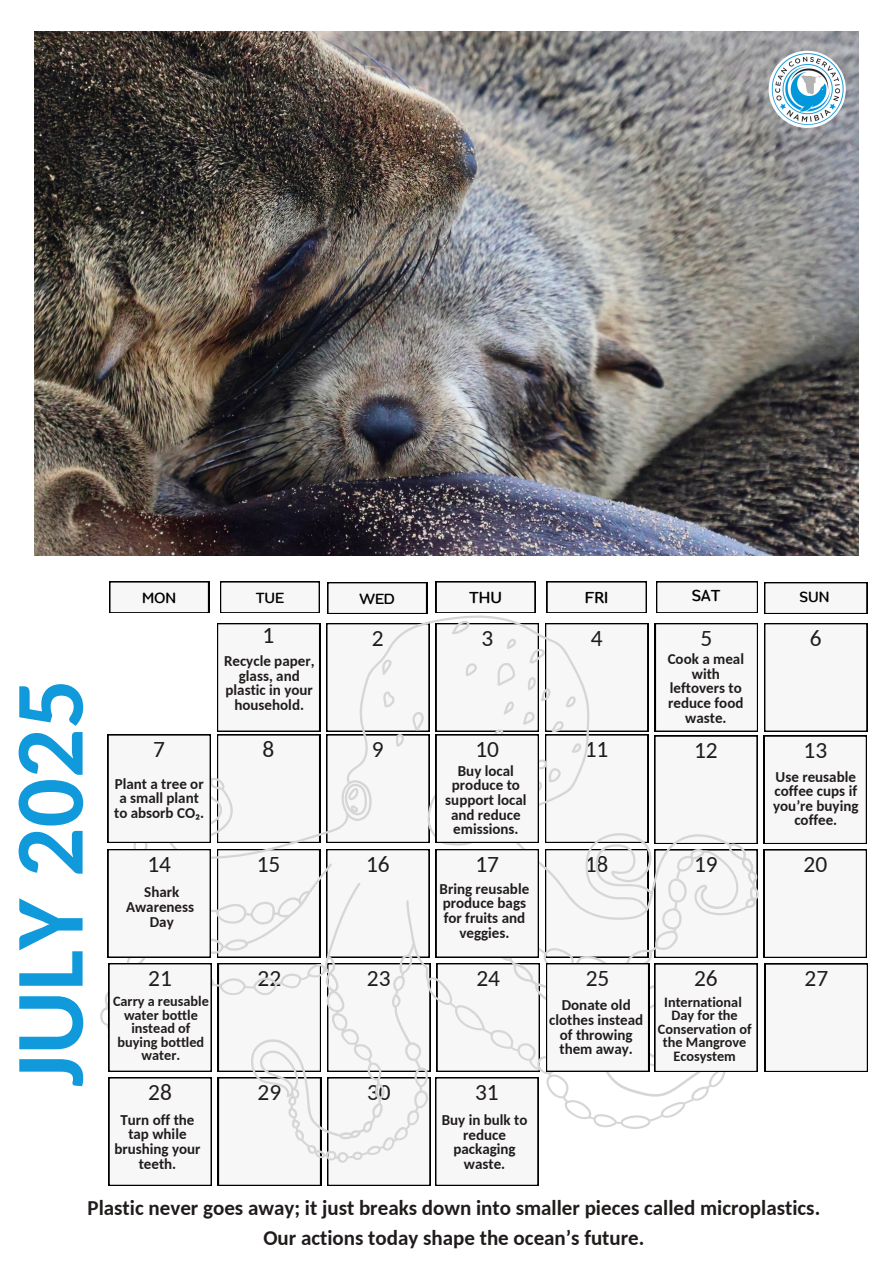
<style>
.page{position:relative;width:894px;height:1264px;background:#fff}
.page>*{position:absolute;margin:0;border:0;box-sizing:border-box;transform-origin:0 0}
.t1{font:700 97.5px "Carlito";color:#1099db}
.t2{font:23.4px "Carlito";color:#201c1b}
.t3{font:700 21px/29.2px "Carlito";color:#201c1b;text-align:center}
.t4{font:500 17.4px "Opun";color:#000}
.t5{font:500 16.05px "Opun";color:#000}
.t6{font:700 15px/14.7px "Carlito";color:#201c1b;text-align:center}
.t7{font:700 14.25px/13.5px "Carlito";color:#201c1b;text-align:center}
</style>
<div class="page">
<div style="left:764px;top:582px;width:103px;height:32px;background:#000"></div>
<svg style="left:765px;top:583px;width:102px;height:30px"></svg>
<svg style="left:656px;top:581px;width:101px;height:32px"></svg>
<svg style="left:220px;top:581px;width:99px;height:32px"></svg>
<div style="left:327px;top:582px;width:100px;height:32px;background:#000"></div>
<svg style="left:328px;top:583px;width:98px;height:30px"></svg>
<svg style="left:109px;top:581px;width:100px;height:32px"></svg>
<svg style="left:435px;top:581px;width:100px;height:32px"></svg>
<svg style="left:546px;top:581px;width:100px;height:32px"></svg>
<svg style="left:763px;top:849px;width:103px;height:108px"></svg>
<svg style="left:218px;top:1162px;width:103px;height:23px"></svg>
<svg style="left:764px;top:963px;width:103px;height:108px"></svg>
<svg style="left:100px;top:615px;width:659px;height:547px"></svg>
<svg style="left:108px;top:849px;width:103px;height:108px"></svg>
<svg style="left:108px;top:963px;width:103px;height:108px"></svg>
<svg style="left:108px;top:734px;width:103px;height:108px"></svg>
<svg style="left:763px;top:623px;width:104px;height:220px"></svg>
<svg style="left:217px;top:623px;width:103px;height:219px"></svg>
<svg style="left:546px;top:963px;width:211px;height:108px"></svg>
<svg style="left:109px;top:1077px;width:102px;height:108px"></svg>
<svg style="left:654px;top:623px;width:103px;height:220px"></svg>
<svg style="left:327px;top:1077px;width:211px;height:108px"></svg>
<svg style="left:326px;top:621px;width:322px;height:336px"></svg>
<img style="left:34px;top:32px;width:824px;height:523px">
<img style="left:768px;top:51px;width:77px;height:77px;border-radius:50%">
<h3 class="t1" style="left:9px;top:1086px;width:409px;rotate:-90deg">JULY 2025</h3>
<p class="t5" style="left:255px;top:588px;width:30px">TUE</p>
<p class="t4" style="left:691px;top:585px;width:30px">SAT</p>
<p class="t5" style="left:799px;top:587px;width:32px">SUN</p>
<p class="t5" style="left:142px;top:587px;width:36px">MON</p>
<p class="t5" style="left:359px;top:588px;width:37px">WED</p>
<h3 class="t4" style="left:469px;top:586px;width:34px">THU</h3>
<h3 class="t4" style="left:584px;top:586px;width:25px">FRI</h3>
<p class="t2" style="left:262px;top:625px;width:13px">1</p>
<p class="t6" style="left:224px;top:655px;width:92px">Recycle paper, glass, and plastic in your household.</p>
<h3 class="t2" style="left:372px;top:628px;width:13px">2</h3>
<h3 class="t2" style="left:809px;top:628px;width:13px">6</h3>
<p class="t2" style="left:481px;top:628px;width:13px">3</p>
<p class="t2" style="left:590px;top:628px;width:13px">4</p>
<p class="t2" style="left:700px;top:628px;width:13px">5</p>
<p class="t6" style="left:667px;top:653px;width:78px">Cook a meal with leftovers to reduce food waste.</p>
<h3 class="t2" style="left:262px;top:739px;width:13px">8</h3>
<p class="t2" style="left:153px;top:739px;width:13px">7</p>
<p class="t2" style="left:475px;top:739px;width:25px">10</p>
<p class="t2" style="left:803px;top:740px;width:25px">13</p>
<p class="t2" style="left:372px;top:739px;width:13px">9</p>
<p class="t2" style="left:584px;top:739px;width:25px">11</p>
<p class="t2" style="left:694px;top:740px;width:25px">12</p>
<h3 class="t6" style="left:445px;top:764px;width:83px">Buy local produce to support local and reduce emissions.</h3>
<p class="t6" style="left:114px;top:777px;width:92px">Plant a tree or a small plant to absorb CO₂.</p>
<p class="t6" style="left:772px;top:770px;width:87px">Use reusable coffee cups if you’re buying coffee.</p>
<p class="t2" style="left:147px;top:854px;width:25px">14</p>
<p class="t6" style="left:126px;top:886px;width:70px">Shark<br>Awareness</p>
<p class="t6" style="left:150px;top:915px;width:25px">Day</p>
<p class="t2" style="left:148px;top:968px;width:25px">21</p>
<p class="t7" style="left:113px;top:995px;width:97px">Carry a reusable water bottle instead of buying bottled water.</p>
<p class="t2" style="left:148px;top:1082px;width:25px">28</p>
<p class="t6" style="left:114px;top:1113px;width:88px">Turn off the tap while brushing your teeth.</p>
<p class="t2" style="left:257px;top:854px;width:25px">15</p>
<p class="t2" style="left:366px;top:854px;width:25px">16</p>
<p class="t2" style="left:584px;top:854px;width:25px">18</p>
<p class="t2" style="left:694px;top:854px;width:25px">19</p>
<h1 class="t2" style="left:475px;top:854px;width:25px">17</h1>
<p class="t2" style="left:257px;top:968px;width:25px">22</p>
<p class="t2" style="left:257px;top:1082px;width:25px">29</p>
<p class="t6" style="left:439px;top:882px;width:91px">Bring reusable produce bags for fruits and veggies.</p>
<p class="t2" style="left:367px;top:968px;width:25px">23</p>
<p class="t2" style="left:476px;top:968px;width:25px">24</p>
<p class="t2" style="left:367px;top:1082px;width:25px">30</p>
<p class="t2" style="left:475px;top:1082px;width:25px">31</p>
<p class="t6" style="left:441px;top:1113px;width:87px">Buy in bulk to reduce packaging waste.</p>
<p class="t2" style="left:585px;top:968px;width:25px">25</p>
<p class="t6" style="left:549px;top:999px;width:96px">Donate old clothes instead of throwing them away.</p>
<p class="t2" style="left:694px;top:968px;width:25px">26</p>
<p class="t7" style="left:664px;top:996px;width:79px">International</p>
<p class="t7" style="left:657px;top:1009px;width:95px">Day for the<br>Conservation of the Mangrove<br>Ecosystem</p>
<p class="t2" style="left:803px;top:854px;width:25px">20</p>
<p class="t2" style="left:804px;top:968px;width:25px">27</p>
<p class="t3" style="left:87px;top:1195px;width:734px">Plastic never goes away; it just breaks down into smaller pieces called microplastics.<br>Our actions today shape the ocean’s future.</p>
</div>
